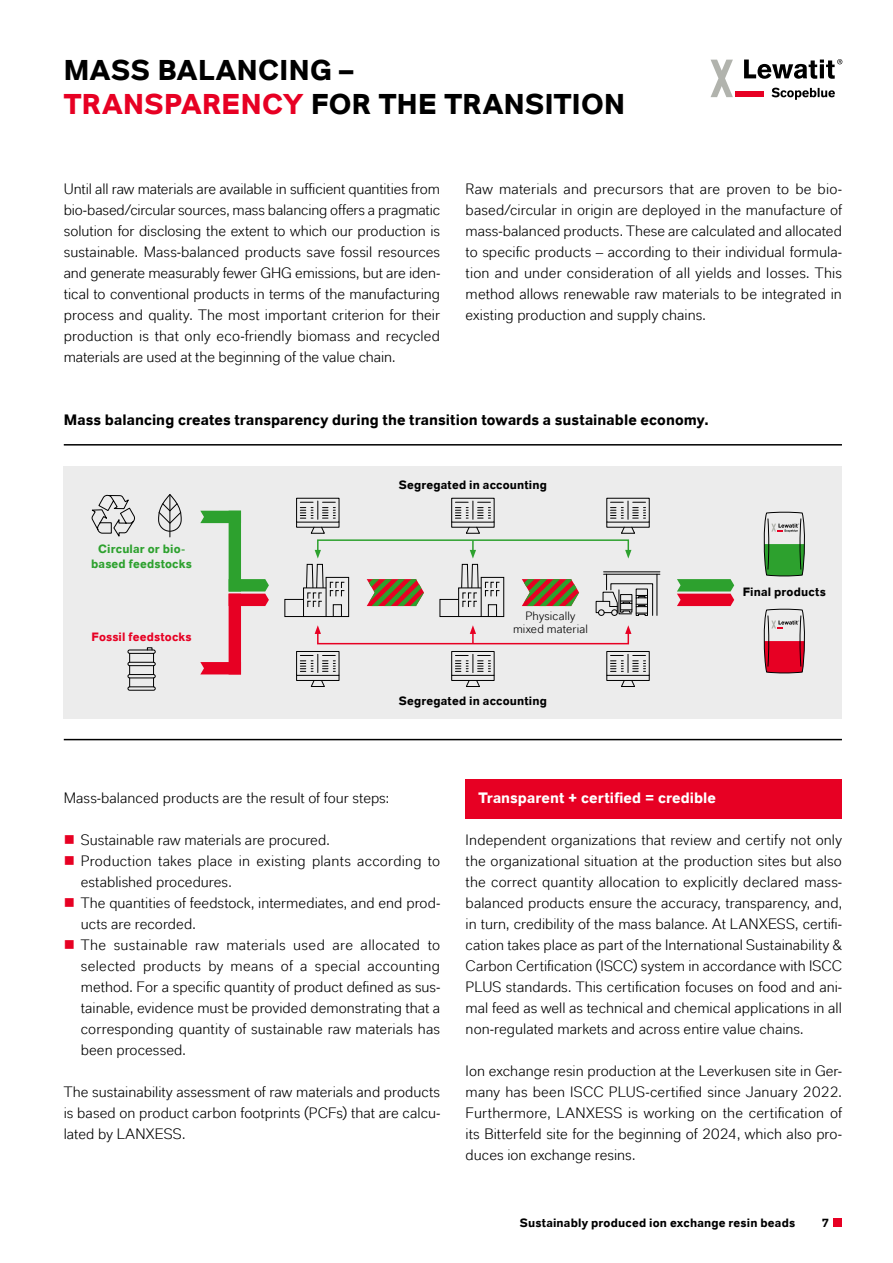
<style>
.page{position:relative;width:893px;height:1263px;background:#fff}
.page>*{position:absolute;margin:0;border:0;box-sizing:border-box;transform-origin:0 0}
.t1{font:700 28.5px/34.2px "Lanxess";letter-spacing:.015em;color:#000}
.t2{font:15px/21px "Lanxess";letter-spacing:.005em;color:#000;text-align:justify}
.t3{font:700 15px "Lanxess";letter-spacing:.005em;color:#000}
.t4{font:700 15px "Lanxess";letter-spacing:.005em;color:#fff}
.t5{font:700 12px "Lanxess";letter-spacing:.015em;color:#000}
.t6{font:700 12px/15px "Lanxess";letter-spacing:.015em;color:#2da12e;text-align:center}
.t7{font:12px/13.5px "Lanxess";letter-spacing:.01em;color:#000;text-align:center}
.t8{font:700 12px "Lanxess";letter-spacing:.015em;color:#e70023}
.s1{color:#e70023}
</style>
<div class="page">
<hr style="left:64px;top:444px;width:778px;height:2px;background:#000">
<hr style="left:64px;top:739px;width:778px;height:1px;background:#000">
<div style="left:64px;top:467px;width:778px;height:252px;background:#ececec"></div>
<div style="left:736px;top:92px;width:28px;height:5px;background:#e70023"></div>
<svg style="left:710px;top:60px;width:23px;height:37px"></svg>
<svg style="left:744px;top:59px;width:98px;height:20px"></svg>
<svg style="left:771px;top:88px;width:64px;height:12px"></svg>
<div style="left:466px;top:779px;width:376px;height:39px;background:#e70023"></div>
<svg style="left:200px;top:511px;width:69px;height:163px"></svg>
<svg style="left:677px;top:579px;width:57px;height:27px;background:#976543"></svg>
<svg style="left:367px;top:579px;width:57px;height:27px;background:#986342"></svg>
<svg style="left:522px;top:579px;width:57px;height:27px;background:#986342"></svg>
<div style="left:326px;top:577px;width:23px;height:40px;border:1px solid #000"></div>
<div style="left:333px;top:604px;width:9px;height:13px;border:1px solid #000"></div>
<div style="left:303px;top:587px;width:24px;height:30px;border:1px solid #000"></div>
<div style="left:284px;top:599px;width:20px;height:18px;border:1px solid #000"></div>
<div style="left:481px;top:577px;width:23px;height:40px;border:1px solid #000"></div>
<div style="left:488px;top:604px;width:9px;height:13px;border:1px solid #000"></div>
<div style="left:458px;top:587px;width:24px;height:30px;border:1px solid #000"></div>
<div style="left:439px;top:599px;width:20px;height:18px;border:1px solid #000"></div>
<hr style="left:656px;top:574px;width:1px;height:41px;background:#000">
<svg style="left:595px;top:574px;width:59px;height:42px"></svg>
<hr style="left:604px;top:574px;width:56px;height:1px;background:#000">
<hr style="left:604px;top:571px;width:56px;height:1px;background:#000">
<svg style="left:91px;top:494px;width:44px;height:43px"></svg>
<div style="left:158px;top:494px;width:24px;height:38px;border:1px solid #000;border-radius:11px"></div>
<svg style="left:158px;top:502px;width:24px;height:23px"></svg>
<hr style="left:169px;top:494px;width:1px;height:43px;background:#000">
<div style="left:127px;top:649px;width:29px;height:5px;border:1px solid #000;border-radius:2px"></div>
<div style="left:127px;top:662px;width:29px;height:4px;border:1px solid #000;border-radius:2px"></div>
<div style="left:127px;top:674px;width:29px;height:4px;border:1px solid #000;border-radius:2px"></div>
<div style="left:127px;top:686px;width:29px;height:5px;border:1px solid #000;border-radius:2px"></div>
<svg style="left:129px;top:653px;width:1px;height:34px"></svg>
<svg style="left:147px;top:647px;width:7px;height:40px"></svg>
<div style="left:296px;top:651px;width:44px;height:25px;border:1px solid #000"></div>
<div style="left:296px;top:675px;width:44px;height:6px;border:1px solid #000"></div>
<svg style="left:310px;top:679px;width:16px;height:8px"></svg>
<svg style="left:300px;top:654px;width:35px;height:18px"></svg>
<div style="left:296px;top:498px;width:44px;height:25px;border:1px solid #000"></div>
<svg style="left:310px;top:526px;width:16px;height:8px"></svg>
<svg style="left:300px;top:501px;width:35px;height:18px"></svg>
<div style="left:451px;top:651px;width:44px;height:25px;border:1px solid #000"></div>
<div style="left:451px;top:675px;width:44px;height:6px;border:1px solid #000"></div>
<svg style="left:465px;top:679px;width:16px;height:8px"></svg>
<svg style="left:455px;top:654px;width:35px;height:18px"></svg>
<div style="left:451px;top:498px;width:44px;height:25px;border:1px solid #000"></div>
<svg style="left:465px;top:526px;width:16px;height:8px"></svg>
<svg style="left:455px;top:501px;width:35px;height:18px"></svg>
<div style="left:606px;top:651px;width:44px;height:25px;border:1px solid #000"></div>
<div style="left:606px;top:675px;width:44px;height:6px;border:1px solid #000"></div>
<svg style="left:620px;top:679px;width:16px;height:8px"></svg>
<svg style="left:610px;top:654px;width:35px;height:18px"></svg>
<div style="left:606px;top:498px;width:44px;height:25px;border:1px solid #000"></div>
<svg style="left:620px;top:526px;width:16px;height:8px"></svg>
<svg style="left:610px;top:501px;width:35px;height:18px"></svg>
<div style="left:317px;top:631px;width:312px;height:13px;border:2px solid #e70023"></div>
<svg style="left:315px;top:625px;width:6px;height:9px"></svg>
<svg style="left:625px;top:625px;width:6px;height:9px"></svg>
<svg style="left:470px;top:625px;width:6px;height:19px"></svg>
<div style="left:317px;top:539px;width:312px;height:14px;border:2px solid #2da12e"></div>
<svg style="left:306px;top:550px;width:39px;height:58px"></svg>
<svg style="left:625px;top:550px;width:6px;height:8px"></svg>
<svg style="left:461px;top:540px;width:39px;height:68px"></svg>
<svg style="left:763px;top:512px;width:42px;height:64px"></svg>
<svg style="left:763px;top:609px;width:42px;height:64px"></svg>
<div style="left:833px;top:1218px;width:9px;height:9px;background:#e70023"></div>
<h1 class="t1" style="left:64px;top:53px;width:563px">MASS BALANCING –<br><span class="s1">TRANSPARENCY</span> FOR THE TRANSITION</h1>
<p class="t2" style="left:64px;top:178px;width:378px">Until all raw materials are available in sufficient quantities from bio-based/circular sources, mass balancing offers a pragmatic solution for disclosing the extent to which our production is sustainable. Mass-balanced products save fossil resources and generate measurably fewer GHG emissions, but are iden&shy;tical to conventional products in terms of the manufacturing process and quality. The most important criterion for their production is that only eco-friendly biomass and recycled materials are used at the beginning of the value chain.</p>
<p class="t2" style="left:466px;top:178px;width:378px">Raw materials and precursors that are proven to be bio&shy;based/circular in origin are deployed in the manufacture of mass-balanced products. These are calculated and allocated to specific products – according to their individual formula&shy;tion and under consideration of all yields and losses. This method allows renewable raw materials to be integrated in existing production and supply chains.</p>
<p class="t3" style="left:64px;top:411px;width:646px">Mass balancing creates transparency during the transition towards a sustainable economy.</p>
<p class="t6" style="left:91px;top:541px;width:102px">Circular or bio&shy;based feedstocks</p>
<p class="t8" style="left:91px;top:629px;width:102px">Fossil feedstocks</p>
<p class="t5" style="left:399px;top:477px;width:150px">Segregated in accounting</p>
<p class="t7" style="left:513px;top:609px;width:76px">Physically mixed material</p>
<p class="t5" style="left:399px;top:694px;width:150px">Segregated in accounting</p>
<p class="t5" style="left:743px;top:585px;width:85px">Final products</p>
<p class="t2" style="left:64px;top:787px;width:327px">Mass-balanced products are the result of four steps:</p>
<p class="t2" style="left:64px;top:829px;width:267px"><span class="s1">■</span> Sustainable raw materials are procured.</p>
<p class="t2" style="left:81px;top:850px;width:361px;text-indent:-17px"><span class="s1">■</span> Production takes place in existing plants according to established procedures.</p>
<p class="t2" style="left:81px;top:892px;width:361px;text-indent:-17px"><span class="s1">■</span> The quantities of feedstock, intermediates, and end prod&shy;ucts are recorded.</p>
<p class="t2" style="left:81px;top:934px;width:361px;text-indent:-17px"><span class="s1">■</span> The sustainable raw materials used are allocated to selected products by means of a special accounting method. For a specific quantity of product defined as sus&shy;tainable, evidence must be provided demonstrating that a corresponding quantity of sustainable raw materials has been processed.</p>
<p class="t2" style="left:64px;top:1081px;width:378px">The sustainability assessment of raw materials and products is based on product carbon footprints (PCFs) that are calcu&shy;lated by LANXESS.</p>
<p class="t4" style="left:478px;top:788px;width:239px">Transparent + certified = credible</p>
<p class="t2" style="left:466px;top:829px;width:378px">Independent organizations that review and certify not only the organizational situation at the production sites but also the correct quantity allocation to explicitly declared mass&shy;balanced products ensure the accuracy, transparency, and, in turn, credibility of the mass balance. At LANXESS, certifi&shy;cation takes place as part of the International Sustainability &amp; Carbon Certification (ISCC) system in accordance with ISCC PLUS standards. This certification focuses on food and ani&shy;mal feed as well as technical and chemical applications in all non-regulated markets and across entire value chains.</p>
<p class="t2" style="left:466px;top:1060px;width:378px">Ion exchange resin production at the Leverkusen site in Ger&shy;many has been ISCC PLUS-certified since January 2022.<br>Furthermore, LANXESS is working on the certification of its Bitterfeld site for the beginning of 2024, which also pro&shy;duces ion exchange resins.</p>
<p class="t5" style="left:520px;top:1215px;width:277px">Sustainably produced ion exchange resin beads</p>
<p class="t5" style="left:822px;top:1215px;width:9px">7</p>
</div>
